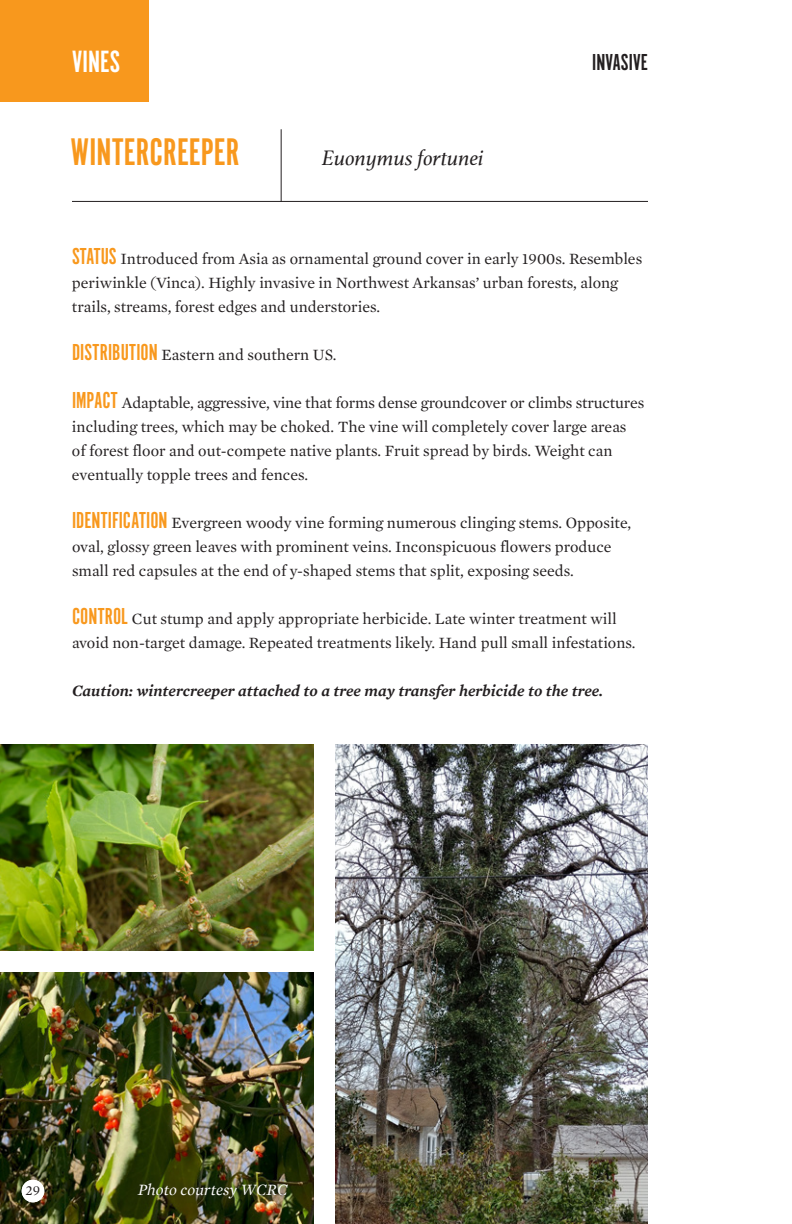
<style>
.page{position:relative;width:792px;height:1224px;background:#fff}
.page>*{position:absolute;margin:0;border:0;box-sizing:border-box;transform-origin:0 0}
.t1{font:40px "Alternate Got No 1 D";color:#f8981d}
.t2{font:32px "Alternate Got No 1 D";letter-spacing:.005em;color:#fff}
.t3{font:24px "Alternate Got No 1 D";color:#231f20}
.t4{font:italic 22px "Athelas";color:#231f20}
.t5{font:16px/24px "Mercury Text G1";color:#231f20}
.t6{font:italic 600 16px "Mercury Text G1";color:#231f20}
.t7{font:italic 16px "Mercury Text G1";color:#fff}
.t8{font:14px "Mercury Text G1";color:#231f20}
.s1{font-family:"Alternate Got No 1 D";font-size:24px;color:#f8981d}
</style>
<div class="page">
<img style="left:0;top:744px;width:314px;height:207px">
<img style="left:0;top:972px;width:314px;height:252px">
<div style="left:0;top:0;width:149px;height:102px;background:#f8981d"></div>
<hr style="left:72px;top:201px;width:576px;height:1px;background:#231f20">
<hr style="left:281px;top:129px;width:1px;height:73px;background:#231f20">
<img style="left:335px;top:744px;width:312px;height:480px">
<img style="left:130px;top:1174px;width:167px;height:34px">
<div style="left:22px;top:1180px;width:22px;height:22px;background:#fff;border-radius:50%"></div>
<h2 class="t2" style="left:72px;top:45px;width:50px">VINES</h2>
<h1 class="t1" style="left:71px;top:131px;width:171px">WINTERCREEPER</h1>
<h3 class="t4" style="left:322px;top:141px;width:163px">Euonymus fortunei</h3>
<h3 class="t3" style="left:592px;top:49px;width:57px">INVASIVE</h3>
<p class="t5" style="left:72px;top:247px;width:572px"><span class="s1">STATUS</span> Introduced from Asia as ornamental ground cover in early 1900s. Resembles periwinkle (Vinca). Highly invasive in Northwest Arkansas’ urban forests, along trails, streams, forest edges and understories.</p>
<p class="t5" style="left:72px;top:343px;width:266px"><span class="s1">DISTRIBUTION</span> Eastern and southern US.</p>
<p class="t5" style="left:72px;top:391px;width:574px"><span class="s1">IMPACT</span> Adaptable, aggressive, vine that forms dense groundcover or climbs structures including trees, which may be choked. The vine will completely cover large areas<br>of forest floor and out-compete native plants. Fruit spread by birds. Weight can eventually topple trees and fences.</p>
<p class="t5" style="left:72px;top:511px;width:561px"><span class="s1">IDENTIFICATION</span> Evergreen woody vine forming numerous clinging stems. Opposite, oval, glossy green leaves with prominent veins. Inconspicuous flowers produce small red capsules at the end of y-shaped stems that split, exposing seeds.</p>
<p class="t5" style="left:72px;top:607px;width:565px"><span class="s1">CONTROL</span> Cut stump and apply appropriate herbicide. Late winter treatment will avoid non-target damage. Repeated treatments likely. Hand pull small infestations.</p>
<p class="t6" style="left:72px;top:681px;width:533px">Caution: wintercreeper attached to a tree may transfer herbicide to the tree.</p>
<p class="t8" style="left:26px;top:1183px;width:16px">29</p>
<p class="t7" style="left:138px;top:1181px;width:152px">Photo courtesy WCRC</p>
</div>
